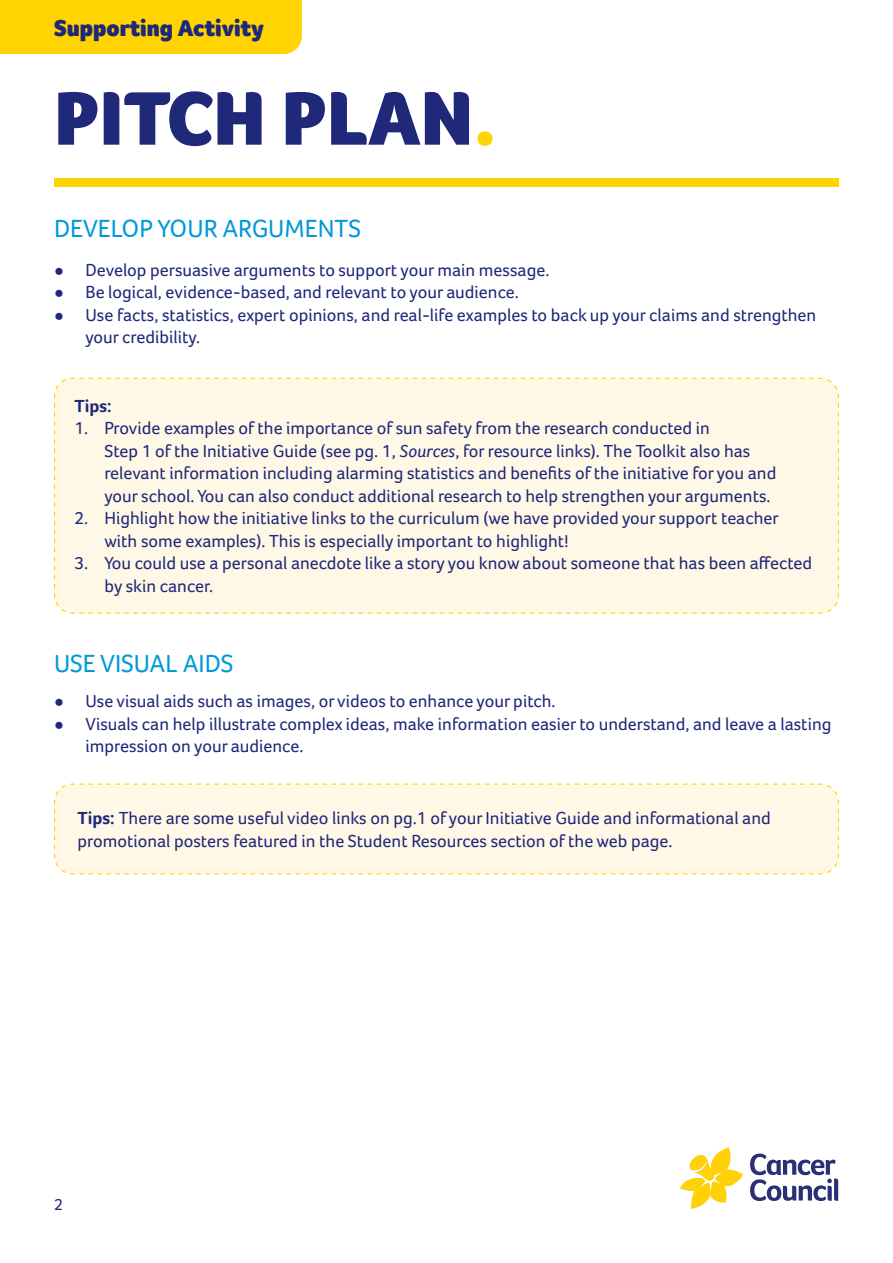
<style>
.page{position:relative;width:893px;height:1263px;background:#fff}
.page>*{position:absolute;margin:0;border:0;box-sizing:border-box;transform-origin:0 0}
.t1{font:900 78px "Foco";color:#1f2879}
.t2{font:25.5px "Foco CC App";color:#0099da}
.t3{font:900 23.55px "Foco CC";color:#1f2879}
.t4{font:18px/22.5px "Foco";color:#1f2879}
.t5{font:700 18px "Foco";color:#1f2879}
.t6{font:16.5px "Foco CC App";color:#1f2879}
.s1{font-family:"Foco CC"}
.s2{color:#ffd400}
.s3{font-family:"Arial";font-size:16.5px}
.s4{font-style:italic}
.s5{font-weight:700}
</style>
<div class="page">
<div style="left:0;top:0;width:302px;height:54px;background:#ffd400"></div>
<div style="left:54px;top:179px;width:784px;height:8px;background:#ffd400"></div>
<div style="left:54px;top:377px;width:785px;height:237px;background:#fff8e6"></div>
<div style="left:54px;top:783px;width:785px;height:92px;background:#fff8e6"></div>
<svg style="left:680px;top:1147px;width:63px;height:62px"></svg>
<svg style="left:750px;top:1153px;width:88px;height:48px"></svg>
<h3 class="t3" style="left:54px;top:12px;width:212px">Supporting Activity</h3>
<h1 class="t1" style="left:54px;top:73px;width:444px">PITCH <span class="s1">PLAN</span><span class="s2">.</span></h1>
<h2 class="t2" style="left:54px;top:211px;width:308px">DEVELOP YOUR ARGUMENTS</h2>
<p class="t4" style="left:54px;top:258px;width:497px"><span class="s3">●</span> Develop persuasive arguments to support your main message.</p>
<p class="t4" style="left:54px;top:281px;width:466px"><span class="s3">●</span> Be logical, evidence-based, and relevant to your audience.</p>
<p class="t4" style="left:86px;top:303px;width:732px;text-indent:-32px"><span class="s3">●</span> Use facts, statistics, expert opinions, and real-life examples to back up your claims and strengthen your credibility.</p>
<p class="t5" style="left:74px;top:395px;width:39px">Tips:</p>
<p class="t4" style="left:104px;top:417px;width:673px;text-indent:-30px">1. Provide examples of the importance of sun safety from the research conducted in<br>Step 1 of the Initiative Guide (see pg. 1, <span class="s4">Sources</span>, for resource links). The Toolkit also has relevant information including alarming statistics and benefits of the initiative for you and your school. You can also conduct additional research to help strengthen your arguments.</p>
<p class="t4" style="left:104px;top:507px;width:676px;text-indent:-30px">2. Highlight how the initiative links to the curriculum (we have provided your support teacher with some examples). This is especially important to highlight!</p>
<p class="t4" style="left:104px;top:552px;width:709px;text-indent:-30px">3. You could use a personal anecdote like a story you know about someone that has been affected by skin cancer.</p>
<h2 class="t2" style="left:54px;top:647px;width:181px">USE VISUAL AIDS</h2>
<p class="t4" style="left:54px;top:690px;width:503px"><span class="s3">●</span> Use visual aids such as images, or videos to enhance your pitch.</p>
<p class="t4" style="left:86px;top:712px;width:747px;text-indent:-32px"><span class="s3">●</span> Visuals can help illustrate complex ideas, make information easier to understand, and leave a lasting impression on your audience.</p>
<p class="t4" style="left:77px;top:807px;width:695px"><span class="s5">Tips:</span> There are some useful video links on pg.1 of your Initiative Guide and informational and promotional posters featured in the Student Resources section of the web page.</p>
<p class="t6" style="left:54px;top:1193px;width:11px">2</p>
</div>
